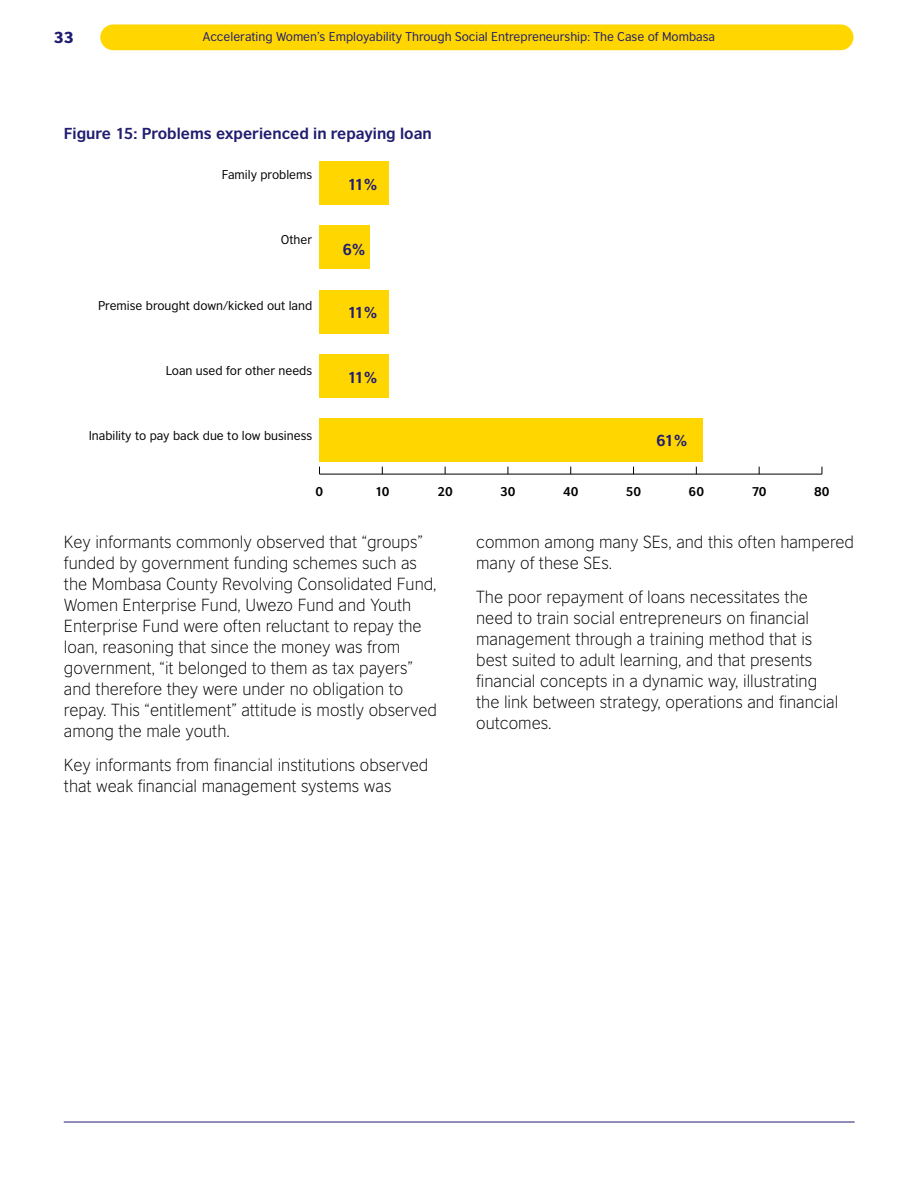
<style>
.page{position:relative;width:918px;height:1188px;background:#fff}
.page>*{position:absolute;margin:0;border:0;box-sizing:border-box;transform-origin:0 0}
.t1{font:300 16.5px/21px "British Council Sans";color:#000}
.t2{font:700 15px "British Council Sans";color:#211d70}
.t3{font:900 15px "British Council Sans";color:#211d70}
.t4{font:12px "British Council Sans";color:#000}
.t5{font:12px "British Council Sans";color:#211d70}
.t6{font:700 12px "British Council Sans";color:#000}
</style>
<div class="page">
<div style="left:100px;top:24px;width:753px;height:26px;background:#ffd600;border-radius:13px"></div>
<hr style="left:64px;top:1122px;width:791px;height:1px;background:#211d70">
<hr style="left:320px;top:474px;width:502px;height:1px;background:#000">
<div style="left:320px;top:418px;width:383px;height:43px;background:#ffd600"></div>
<div style="left:320px;top:354px;width:69px;height:43px;background:#ffd600"></div>
<div style="left:320px;top:290px;width:69px;height:43px;background:#ffd600"></div>
<div style="left:320px;top:226px;width:50px;height:43px;background:#ffd600"></div>
<div style="left:320px;top:162px;width:69px;height:43px;background:#ffd600"></div>
<p class="t3" style="left:54px;top:27px;width:21px">33</p>
<p class="t5" style="left:203px;top:30px;width:514px">Accelerating Women’s Employability Through Social Entrepreneurship: The Case of Mombasa</p>
<p class="t2" style="left:64px;top:124px;width:370px">Figure 15: Problems experienced in repaying loan</p>
<p class="t4" style="left:222px;top:167px;width:92px">Family problems</p>
<p class="t2" style="left:348px;top:174px;width:31px">11%</p>
<p class="t4" style="left:281px;top:232px;width:33px">Other</p>
<p class="t4" style="left:98px;top:298px;width:216px">Premise brought down/kicked out land</p>
<p class="t4" style="left:166px;top:363px;width:148px">Loan used for other needs</p>
<p class="t4" style="left:89px;top:429px;width:225px">Inability to pay back due to low business</p>
<p class="t2" style="left:343px;top:240px;width:24px">6%</p>
<p class="t2" style="left:348px;top:303px;width:31px">11%</p>
<p class="t2" style="left:348px;top:368px;width:31px">11%</p>
<p class="t2" style="left:656px;top:430px;width:33px">61%</p>
<p class="t6" style="left:316px;top:484px;width:9px">0</p>
<p class="t6" style="left:375px;top:484px;width:16px">10</p>
<p class="t6" style="left:437px;top:484px;width:17px">20</p>
<p class="t6" style="left:500px;top:484px;width:17px">30</p>
<p class="t6" style="left:563px;top:484px;width:17px">40</p>
<p class="t6" style="left:626px;top:484px;width:17px">50</p>
<p class="t6" style="left:689px;top:484px;width:17px">60</p>
<p class="t6" style="left:752px;top:484px;width:16px">70</p>
<p class="t6" style="left:814px;top:484px;width:17px">80</p>
<p class="t1" style="left:64px;top:531px;width:375px">Key informants commonly observed that “groups” funded by government funding schemes such as the Mombasa County Revolving Consolidated Fund, Women Enterprise Fund, Uwezo Fund and Youth Enterprise Fund were often reluctant to repay the loan, reasoning that since the money was from government, “it belonged to them as tax payers” and therefore they were under no obligation to repay. This “entitlement” attitude is mostly observed among the male youth.</p>
<p class="t1" style="left:64px;top:754px;width:366px">Key informants from financial institutions observed that weak financial management systems was</p>
<p class="t1" style="left:476px;top:532px;width:379px">common among many SEs, and this often hampered many of these SEs.</p>
<p class="t1" style="left:476px;top:586px;width:364px">The poor repayment of loans necessitates the need to train social entrepreneurs on financial management through a training method that is best suited to adult learning, and that presents financial concepts in a dynamic way, illustrating the link between strategy, operations and financial outcomes.</p>
</div>
